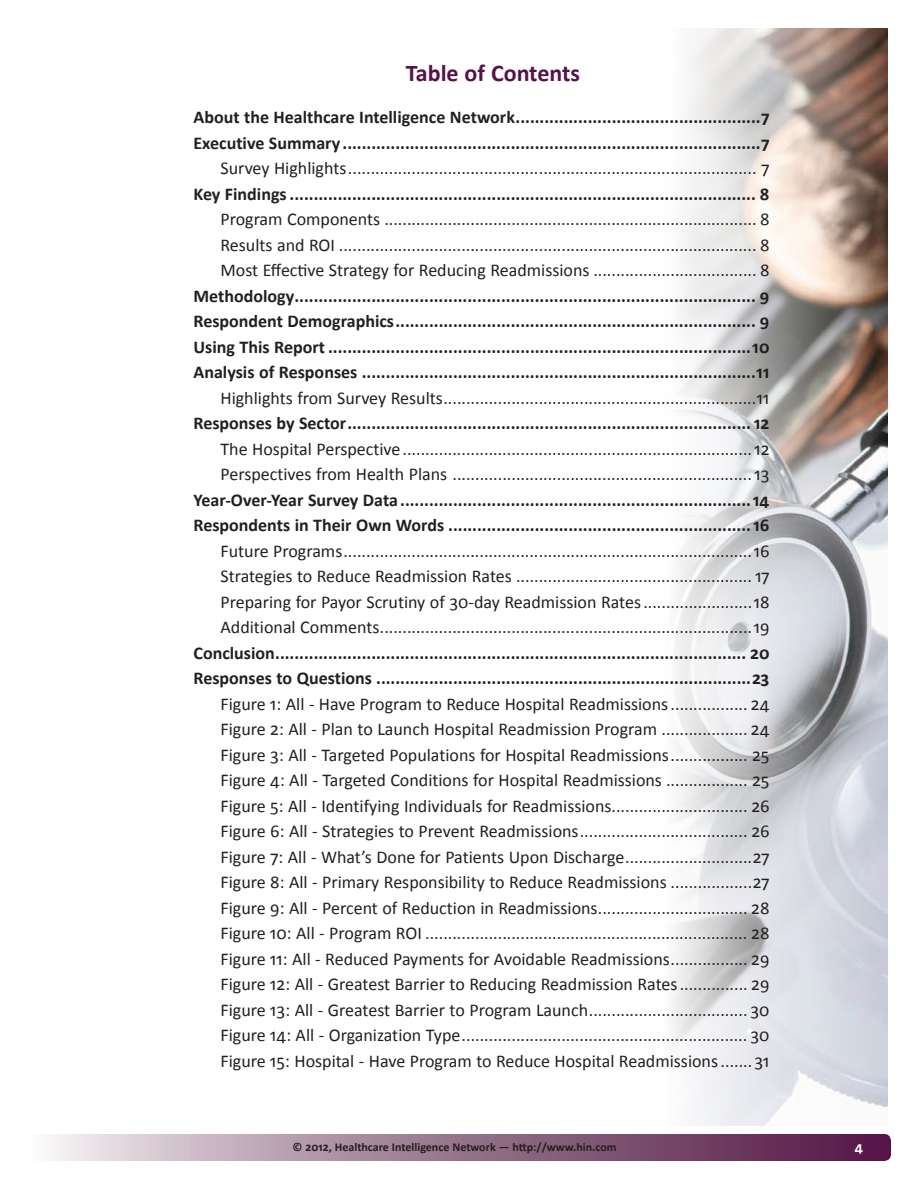
<style>
.page{position:relative;width:918px;height:1188px;background:#fff}
.page>*{position:absolute;margin:0;border:0;box-sizing:border-box;transform-origin:0 0}
.TOC_Title{font:700 24px "Calibri";color:#551248}
.TOC__Subhead{font:18px "Calibri";color:#231f20}
.TOC__Head{font:700 18px "Calibri";color:#231f20}
.t1{font:700 15px "Calibri";color:#fff}
.t2{font:700 12px "Calibri";color:#231f20}
</style>
<div class="page">
<img style="left:672px;top:28px;width:216px;height:1098px">
<svg style="left:27px;top:1134px;width:864px;height:27px;background:#9c7b92"></svg>
<p class="TOC_Title" style="left:406px;top:58px;width:176px">Table of Contents</p>
<p class="TOC__Head" style="left:194px;top:106px;width:578px">About the Healthcare Intelligence Network...................................................7</p>
<p class="TOC__Head" style="left:194px;top:131px;width:578px">Executive Summary .......................................................................................7</p>
<p class="TOC__Subhead" style="left:221px;top:157px;width:550px">Survey Highlights.......................................................................................... 7</p>
<p class="TOC__Head" style="left:194px;top:182px;width:577px">Key Findings ................................................................................................. 8</p>
<p class="TOC__Subhead" style="left:220px;top:208px;width:550px">Program Components .................................................................................. 8</p>
<p class="TOC__Subhead" style="left:220px;top:233px;width:551px">Results and ROI ............................................................................................ 8</p>
<p class="TOC__Subhead" style="left:220px;top:259px;width:551px">Most Effective Strategy for Reducing Readmissions .................................... 8</p>
<p class="TOC__Head" style="left:193px;top:284px;width:578px">Methodology................................................................................................ 9</p>
<p class="TOC__Head" style="left:193px;top:310px;width:577px">Respondent Demographics........................................................................... 9</p>
<p class="TOC__Head" style="left:193px;top:335px;width:577px">Using This Report ........................................................................................10</p>
<p class="TOC__Head" style="left:193px;top:361px;width:577px">Analysis of Responses ..................................................................................11</p>
<p class="TOC__Subhead" style="left:221px;top:386px;width:550px">Highlights from Survey Results.....................................................................11</p>
<p class="TOC__Head" style="left:193px;top:412px;width:577px">Responses by Sector.................................................................................... 12</p>
<p class="TOC__Subhead" style="left:221px;top:437px;width:550px">The Hospital Perspective.............................................................................12</p>
<p class="TOC__Subhead" style="left:220px;top:463px;width:550px">Perspectives from Health Plans ..................................................................13</p>
<p class="TOC__Head" style="left:193px;top:488px;width:578px">Year-Over-Year Survey Data.........................................................................14</p>
<p class="TOC__Head" style="left:193px;top:514px;width:577px">Respondents in Their Own Words ...............................................................16</p>
<p class="TOC__Subhead" style="left:221px;top:539px;width:550px">Future Programs..........................................................................................16</p>
<p class="TOC__Subhead" style="left:220px;top:565px;width:551px">Strategies to Reduce Readmission Rates .................................................... 17</p>
<p class="TOC__Subhead" style="left:220px;top:590px;width:550px">Preparing for Payor Scrutiny of 30-day Readmission Rates........................18</p>
<p class="TOC__Subhead" style="left:220px;top:616px;width:550px">Additional Comments..................................................................................19</p>
<p class="TOC__Head" style="left:193px;top:641px;width:578px">Conclusion.................................................................................................. 20</p>
<p class="TOC__Head" style="left:193px;top:667px;width:577px">Responses to Questions ..............................................................................23</p>
<p class="TOC__Subhead" style="left:220px;top:692px;width:551px">Figure 1: All - Have Program to Reduce Hospital Readmissions................. 24</p>
<p class="TOC__Subhead" style="left:221px;top:718px;width:550px">Figure 2: All - Plan to Launch Hospital Readmission Program ................... 24</p>
<p class="TOC__Subhead" style="left:221px;top:743px;width:550px">Figure 3: All - Targeted Populations for Hospital Readmissions................. 25</p>
<p class="TOC__Subhead" style="left:220px;top:769px;width:551px">Figure 4: All - Targeted Conditions for Hospital Readmissions .................. 25</p>
<p class="TOC__Subhead" style="left:220px;top:794px;width:551px">Figure 5: All - Identifying Individuals for Readmissions.............................. 26</p>
<p class="TOC__Subhead" style="left:220px;top:820px;width:550px">Figure 6: All - Strategies to Prevent Readmissions..................................... 26</p>
<p class="TOC__Subhead" style="left:220px;top:845px;width:551px">Figure 7: All - What’s Done for Patients Upon Discharge............................27</p>
<p class="TOC__Subhead" style="left:220px;top:871px;width:550px">Figure 8: All - Primary Responsibility to Reduce Readmissions ..................27</p>
<p class="TOC__Subhead" style="left:220px;top:896px;width:550px">Figure 9: All - Percent of Reduction in Readmissions................................. 28</p>
<p class="TOC__Subhead" style="left:221px;top:922px;width:550px">Figure 10: All - Program ROI ....................................................................... 28</p>
<p class="TOC__Subhead" style="left:221px;top:947px;width:550px">Figure 11: All - Reduced Payments for Avoidable Readmissions................. 29</p>
<p class="TOC__Subhead" style="left:221px;top:973px;width:550px">Figure 12: All - Greatest Barrier to Reducing Readmission Rates............... 29</p>
<p class="TOC__Subhead" style="left:221px;top:998px;width:550px">Figure 13: All - Greatest Barrier to Program Launch................................... 30</p>
<p class="TOC__Subhead" style="left:221px;top:1024px;width:550px">Figure 14: All - Organization Type............................................................... 30</p>
<p class="TOC__Subhead" style="left:221px;top:1049px;width:550px">Figure 15: Hospital - Have Program to Reduce Hospital Readmissions.......31</p>
<p class="t2" style="left:293px;top:1139px;width:325px">© 2012, Healthcare Intelligence Network — http://www.hin.com</p>
<p class="t1" style="left:855px;top:1138px;width:10px">4</p>
</div>
